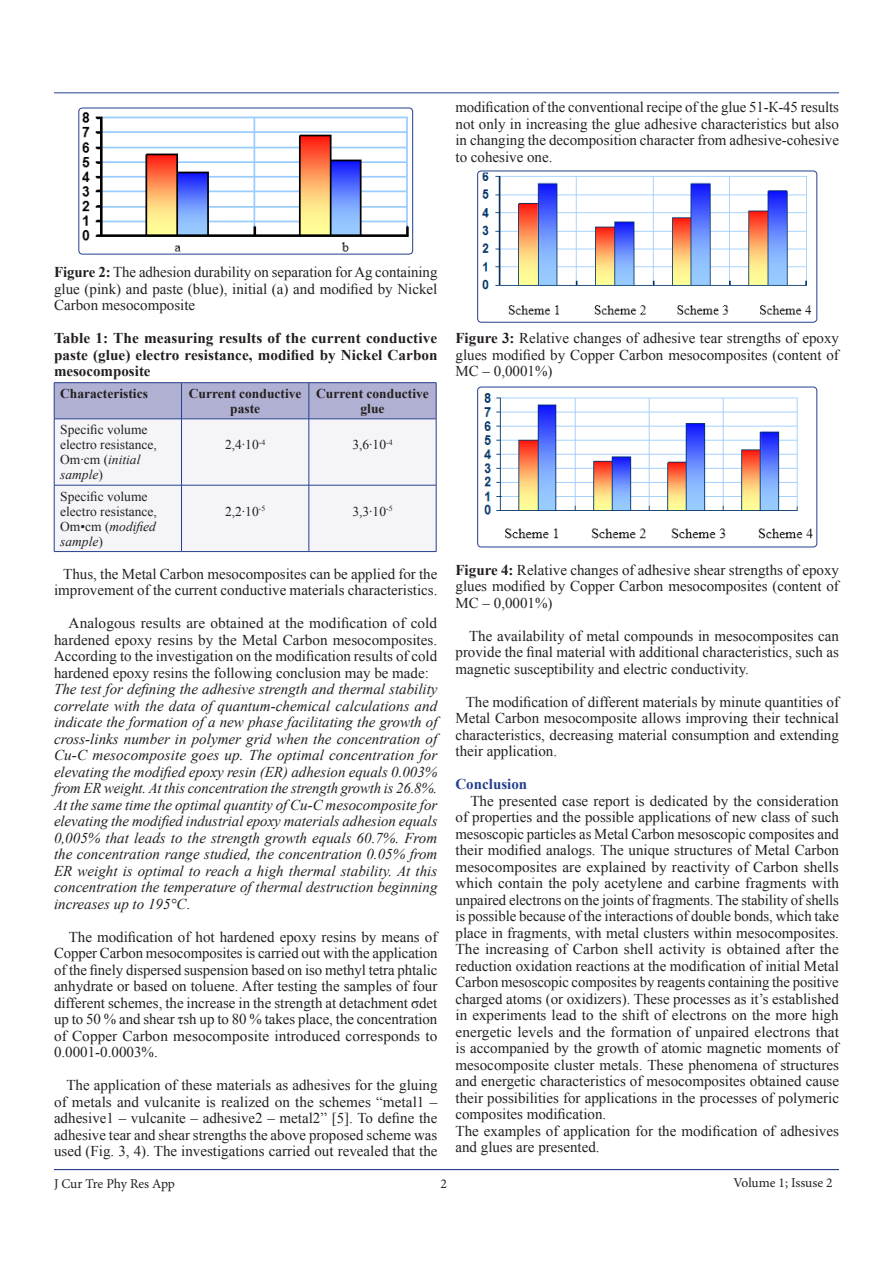
<style>
.page{position:relative;width:893px;height:1263px;background:#fff}
.page>*{position:absolute;margin:0;border:0;box-sizing:border-box;transform-origin:0 0}
.t1{font:15px/16.5px "Times New Roman";color:#231f20;text-align:justify}
.t2{font:italic 15px/16.5px "Times New Roman";color:#231f20;text-align:justify}
.t3{font:700 15px/16.5px "Times New Roman";letter-spacing:.005em;color:#231f20;text-align:justify}
.t4{font:700 15px "Times New Roman";color:#253f8e}
.t5{font:13.5px/15px "Times New Roman";color:#231f20}
.t6{font:700 13.5px/15px "Times New Roman";color:#231f20;text-align:center}
.t7{font:13.5px "Minion Pro";letter-spacing:-.005em;color:#231f20}
.s1{font-weight:700}
.s2{font-style:italic}
.s3{font-style:normal}
</style>
<div class="page">
<hr style="left:54px;top:92px;width:785px;height:1px;background:#253f8e">
<hr style="left:54px;top:1169px;width:785px;height:1px;background:#253f8e">
<div style="left:55px;top:383px;width:381px;height:36px;background:#afb0d2"></div>
<div style="left:55px;top:420px;width:381px;height:131px;background:#f5f5f9"></div>
<hr style="left:54px;top:382px;width:128px;height:1px;background:#253f8e">
<hr style="left:54px;top:383px;width:1px;height:36px;background:#253f8e">
<hr style="left:182px;top:382px;width:127px;height:1px;background:#253f8e">
<hr style="left:181px;top:383px;width:1px;height:36px;background:#253f8e">
<hr style="left:309px;top:382px;width:127px;height:1px;background:#253f8e">
<hr style="left:309px;top:383px;width:1px;height:36px;background:#253f8e">
<hr style="left:436px;top:383px;width:1px;height:36px;background:#253f8e">
<hr style="left:54px;top:419px;width:128px;height:1px;background:#253f8e">
<hr style="left:54px;top:419px;width:1px;height:66px;background:#253f8e">
<hr style="left:182px;top:419px;width:127px;height:1px;background:#253f8e">
<hr style="left:181px;top:419px;width:1px;height:66px;background:#253f8e">
<hr style="left:309px;top:419px;width:127px;height:1px;background:#253f8e">
<hr style="left:309px;top:419px;width:1px;height:66px;background:#253f8e">
<hr style="left:436px;top:419px;width:1px;height:66px;background:#253f8e">
<hr style="left:54px;top:485px;width:128px;height:1px;background:#253f8e">
<hr style="left:54px;top:485px;width:1px;height:66px;background:#253f8e">
<hr style="left:182px;top:485px;width:127px;height:1px;background:#253f8e">
<hr style="left:181px;top:485px;width:1px;height:66px;background:#253f8e">
<hr style="left:309px;top:485px;width:127px;height:1px;background:#253f8e">
<hr style="left:309px;top:485px;width:1px;height:66px;background:#253f8e">
<hr style="left:436px;top:485px;width:1px;height:66px;background:#253f8e">
<hr style="left:54px;top:551px;width:128px;height:1px;background:#253f8e">
<hr style="left:182px;top:551px;width:127px;height:1px;background:#253f8e">
<hr style="left:309px;top:551px;width:127px;height:1px;background:#253f8e">
<img style="left:79px;top:108px;width:334px;height:146px">
<div style="left:79px;top:108px;width:334px;height:146px;border:1px solid #253f8e;border-radius:4px"></div>
<img style="left:478px;top:171px;width:339px;height:151px">
<div style="left:477px;top:171px;width:340px;height:151px;border:1px solid #253f8e;border-radius:4px"></div>
<img style="left:478px;top:387px;width:339px;height:160px">
<div style="left:477px;top:387px;width:340px;height:160px;border:1px solid #253f8e;border-radius:4px"></div>
<p class="t1" style="left:455px;top:99px;width:385px">modification of the conventional recipe of the glue 51-К-45 results not only in increasing the glue adhesive characteristics but also in changing the decomposition character from adhesive-cohesive to cohesive one.</p>
<p class="t1" style="left:54px;top:264px;width:385px"><span class="s1">Figure 2:</span> The adhesion durability on separation for Ag containing glue (pink) and paste (blue), initial (a) and modified by Nickel Carbon mesocomposite</p>
<p class="t3" style="left:54px;top:330px;width:385px">Table 1: The measuring results of the current conductive paste (glue) electro resistance, modified by Nickel Carbon mesocomposite</p>
<p class="t6" style="left:60px;top:385px;width:89px">Characteristics</p>
<p class="t6" style="left:189px;top:385px;width:114px">Current conductive paste</p>
<p class="t6" style="left:316px;top:385px;width:114px">Current conductive glue</p>
<p class="t5" style="left:60px;top:422px;width:98px">Specific volume electro resistance,<br>Om∙cm (<span class="s2">initial sample</span>)</p>
<p class="t5" style="left:225px;top:437px;width:42px">2,4∙10<sup>-4</sup></p>
<p class="t5" style="left:352px;top:437px;width:42px">3,6∙10<sup>-4</sup></p>
<p class="t5" style="left:60px;top:488px;width:98px">Specific volume electro resistance,<br>Om•cm (<span class="s2">modified sample</span>)</p>
<p class="t5" style="left:225px;top:503px;width:42px">2,2∙10<sup>-5</sup></p>
<p class="t5" style="left:352px;top:503px;width:42px">3,3∙10<sup>-5</sup></p>
<p class="t1" style="left:54px;top:565px;width:385px;text-align:right">Thus, the Metal Carbon mesocomposites can be applied for the improvement of the current conductive materials characteristics.</p>
<p class="t1" style="left:54px;top:615px;width:385px;text-indent:15px">Analogous results are obtained at the modification of cold hardened epoxy resins by the Metal Carbon mesocomposites.<br>According to the investigation on the modification results of cold hardened epoxy resins the following conclusion may be made:</p>
<p class="t2" style="left:54px;top:681px;width:385px">The test for defining the adhesive strength and thermal stability correlate with the data of quantum-chemical calculations and indicate the formation of a new phase facilitating the growth of cross-links number in polymer grid when the concentration of Cu-C mesocomposite goes up. The optimal concentration for elevating the modified epoxy resin (ER) adhesion equals 0.003% from ER weight. At this concentration the strength growth is 26.8%.<br>At the same time the optimal quantity of Cu-C mesocomposite for elevating the modified industrial epoxy materials adhesion equals 0,005% that leads to the strength growth equals 60.7%. From the concentration range studied, the concentration 0.05% from ER weight is optimal to reach a high thermal stability. At this concentration the temperature of thermal destruction beginning increases up to 195°С<span class="s3">.</span></p>
<p class="t1" style="left:54px;top:928px;width:385px;text-indent:15px">The modification of hot hardened epoxy resins by means of Copper Carbon mesocomposites is carried out with the application of the finely dispersed suspension based on iso methyl tetra phtalic anhydrate or based on toluene. After testing the samples of four different schemes, the increase in the strength at detachment σdet up to 50 % and shear τsh up to 80 % takes place, the concentration of Copper Carbon mesocomposite introduced corresponds to 0.0001-0.0003%.</p>
<p class="t1" style="left:54px;top:1077px;width:385px;text-indent:12px">The application of these materials as adhesives for the gluing of metals and vulcanite is realized on the schemes “metal1 – adhesive1 – vulcanite – adhesive2 – metal2” [5]. To define the adhesive tear and shear strengths the above proposed scheme was used (Fig. 3, 4). The investigations carried out revealed that the</p>
<p class="t1" style="left:455px;top:330px;width:385px"><span class="s1">Figure 3:</span> Relative changes of adhesive tear strengths of epoxy glues modified by Copper Carbon mesocomposites (content of MC – 0,0001%)</p>
<p class="t1" style="left:455px;top:561px;width:385px"><span class="s1">Figure 4:</span> Relative changes of adhesive shear strengths of epoxy glues modified by Copper Carbon mesocomposites (content of MC – 0,0001%)</p>
<p class="t1" style="left:455px;top:627px;width:385px;text-indent:14px">The availability of metal compounds in mesocomposites can provide the final material with additional characteristics, such as magnetic susceptibility and electric conductivity.</p>
<p class="t1" style="left:455px;top:693px;width:385px;text-indent:10px">The modification of different materials by minute quantities of Metal Carbon mesocomposite allows improving their technical characteristics, decreasing material consumption and extending their application.</p>
<p class="t4" style="left:455px;top:774px;width:73px">Conclusion</p>
<p class="t1" style="left:455px;top:792px;width:385px;text-indent:15px">The presented case report is dedicated by the consideration of properties and the possible applications of new class of such mesoscopic particles as Metal Carbon mesoscopic composites and their modified analogs. The unique structures of Metal Carbon mesocomposites are explained by reactivity of Carbon shells which contain the poly acetylene and carbine fragments with unpaired electrons on the joints of fragments. The stability of shells is possible because of the interactions of double bonds, which take place in fragments, with metal clusters within mesocomposites.<br>The increasing of Carbon shell activity is obtained after the reduction oxidation reactions at the modification of initial Metal Carbon mesoscopic composites by reagents containing the positive charged atoms (or oxidizers). These processes as it’s established in experiments lead to the shift of electrons on the more high energetic levels and the formation of unpaired electrons that is accompanied by the growth of atomic magnetic moments of mesocomposite cluster metals. These phenomena of structures and energetic characteristics of mesocomposites obtained cause their possibilities for applications in the processes of polymeric composites modification.</p>
<p class="t1" style="left:455px;top:1122px;width:385px">The examples of application for the modification of adhesives and glues are presented.</p>
<p class="t7" style="left:54px;top:1175px;width:123px">J Cur Tre Phy Res App</p>
<p class="t7" style="left:441px;top:1175px;width:8px">2</p>
<p class="t7" style="left:733px;top:1174px;width:101px">Volume 1; Issuse 2</p>
</div>
